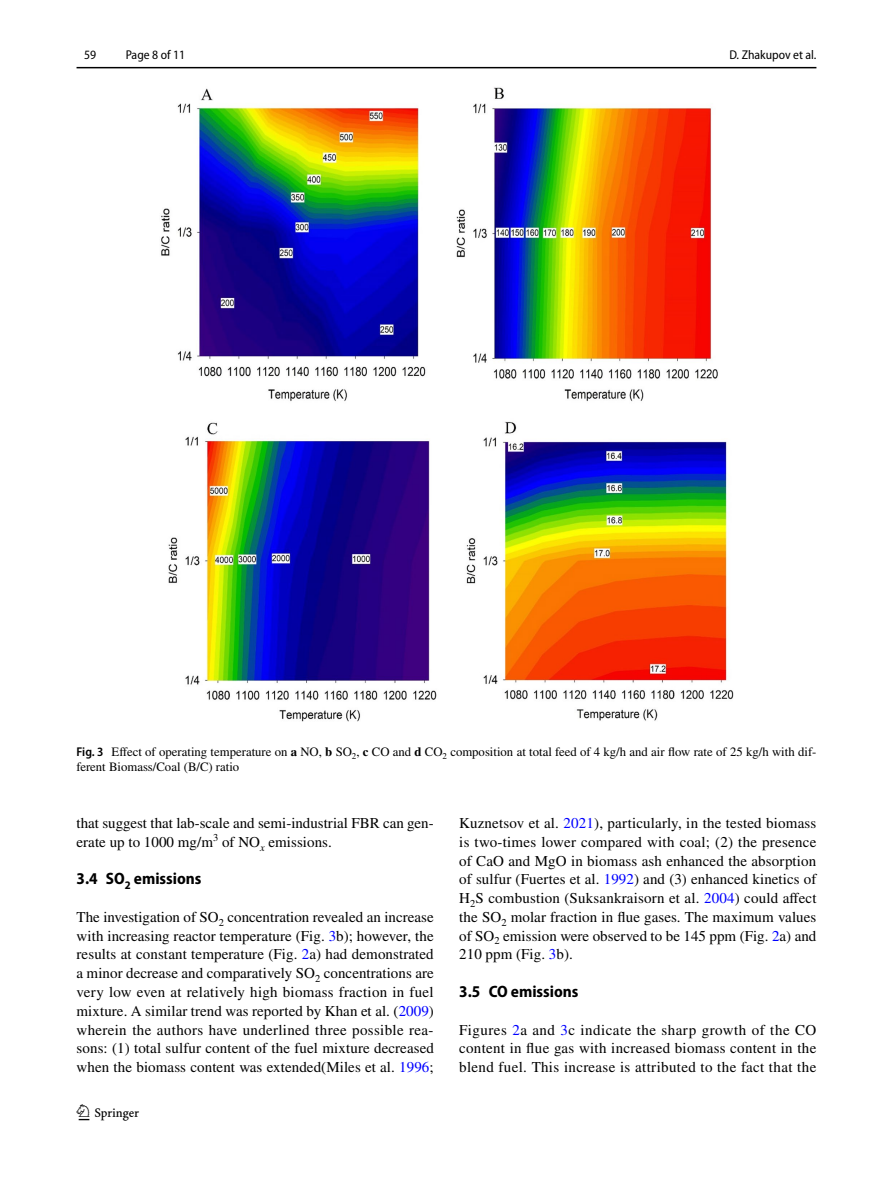
<style>
.page{position:relative;width:893px;height:1187px;background:#fff}
.page>*{position:absolute;margin:0;border:0;box-sizing:border-box;transform-origin:0 0}
.t1{font:22.5px "Springnew Regular 2";color:#000}
.t2{font:700 semi-condensed 16.5px "Myriad Pro";color:#000}
.t3{font:15px/18.8px "STIX";letter-spacing:.005em;color:#000;text-align:justify}
.t4{font:12.75px/15px "STIX";color:#000}
.t5{font:semi-condensed 12.75px "Myriad Pro";color:#000}
.s1{font-family:"Myriad Pro";font-weight:600;font-stretch:semi-condensed}
.s2{font-weight:700}
.s3{color:#00f}
</style>
<div class="page">
<hr style="left:77px;top:67px;width:739px;height:1px;background:#000">
<img style="left:161px;top:87px;width:572px;height:634px">
<p class="t5" style="left:84px;top:48px;width:14px">59</p>
<p class="t5" style="left:126px;top:48px;width:61px">Page 8 of 11</p>
<p class="t5" style="left:729px;top:48px;width:89px">D. Zhakupov et al.</p>
<p class="t4" style="left:77px;top:745px;width:741px"><span class="s1">Fig. 3</span> Effect of operating temperature on <span class="s2">a</span> NO, <span class="s2">b</span> SO<sub>2</sub>, <span class="s2">c</span> CO and <span class="s2">d</span> CO<sub>2</sub> composition at total feed of 4 kg/h and air flow rate of 25 kg/h with dif&shy;ferent Biomass/Coal (B/C) ratio</p>
<p class="t3" style="left:77px;top:814px;width:359px">that suggest that lab-scale and semi-industrial FBR can gen&shy;erate up to 1000 mg/m<sup>3</sup> of NO<sub>x</sub> emissions.</p>
<p class="t2" style="left:77px;top:869px;width:127px">3.4 SO<sub>2</sub> emissions</p>
<p class="t3" style="left:77px;top:908px;width:359px">The investigation of SO<sub>2</sub> concentration revealed an increase with increasing reactor temperature (Fig. <span class="s3">3</span>b); however, the results at constant temperature (Fig. <span class="s3">2</span>a) had demonstrated a minor decrease and comparatively SO<sub>2</sub> concentrations are very low even at relatively high biomass fraction in fuel mixture. A similar trend was reported by Khan et al. (<span class="s3">2009</span>) wherein the authors have underlined three possible rea&shy;sons: (1) total sulfur content of the fuel mixture decreased when the biomass content was extended(Miles et al. <span class="s3">1996</span>;</p>
<h1 class="t1" style="left:79px;top:1104px;width:62px">1 3</h1>
<p class="t3" style="left:459px;top:814px;width:359px">Kuznetsov et al. <span class="s3">2021</span>), particularly, in the tested biomass is two-times lower compared with coal; (2) the presence of CaO and MgO in biomass ash enhanced the absorption of sulfur (Fuertes et al. <span class="s3">1992</span>) and (3) enhanced kinetics of H<sub>2</sub>S combustion (Suksankraisorn et al. <span class="s3">2004</span>) could affect the SO<sub>2</sub> molar fraction in flue gases. The maximum values of SO<sub>2</sub> emission were observed to be 145 ppm (Fig. <span class="s3">2</span>a) and 210 ppm (Fig. <span class="s3">3</span>b).</p>
<p class="t2" style="left:459px;top:982px;width:121px">3.5 CO emissions</p>
<p class="t3" style="left:459px;top:1021px;width:359px">Figures <span class="s3">2</span>a and <span class="s3">3</span>c indicate the sharp growth of the CO content in flue gas with increased biomass content in the blend fuel. This increase is attributed to the fact that the</p>
</div>
